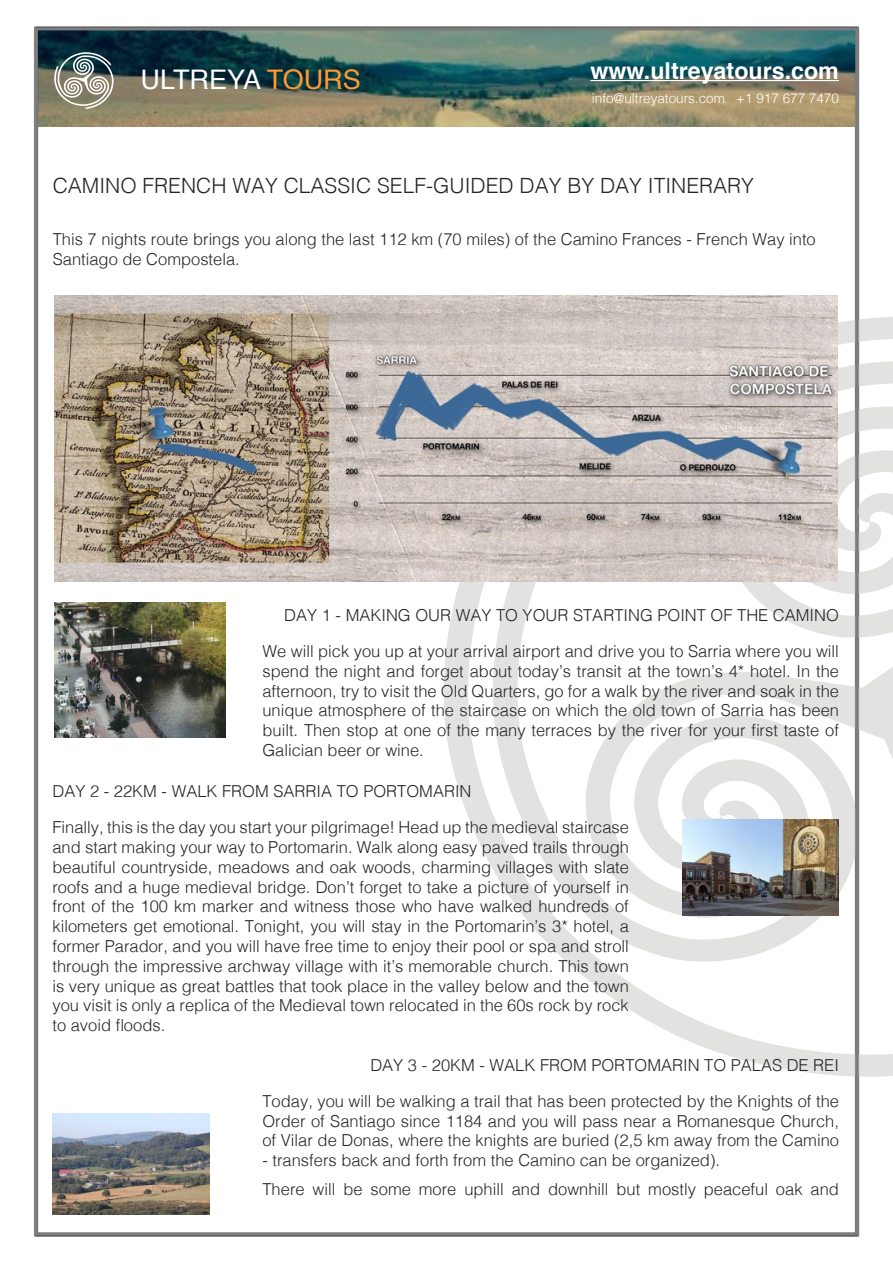
<style>
.page{position:relative;width:893px;height:1263px;background:#fff}
.page>*{position:absolute;margin:0;border:0;box-sizing:border-box;transform-origin:0 0}
.t1{font:27px "Helvetica";color:#fff}
.t2{font:700 23.25px "Helvetica";color:#fff}
.t3{font:300 21px "Helvetica";color:#262626}
.day_body_left{font:300 16.5px/19.8px "Helvetica";color:#262626;text-align:justify}
.day_body_right{font:300 16.5px/19.8px "Helvetica";color:#262626;text-align:justify}
.body{font:300 16.5px/19.8px "Helvetica";color:#262626}
.Day_Title_right{font:300 16.5px "Helvetica";color:#262626}
.day_title_lef{font:300 16.5px "Helvetica";color:#262626}
.t4{font:300 13.5px "Helvetica";color:#fff}
.s1{color:#f93}
</style>
<div class="page">
<svg style="left:860px;top:361px;width:33px;height:716px"></svg>
<div style="left:33px;top:26px;width:827px;height:1211px;background:#000;opacity:.5"></div>
<img style="left:52px;top:1113px;width:157px;height:102px">
<img style="left:54px;top:295px;width:784px;height:287px">
<img style="left:54px;top:603px;width:171px;height:135px">
<img style="left:682px;top:819px;width:157px;height:97px">
<h1 class="t1" style="left:141px;top:59px;width:222px">ULTREYA <span class="s1">TOURS</span></h1>
<h2 class="t2" style="left:590px;top:52px;width:250px">www.ultreyatours.com</h2>
<p class="t4" style="left:592px;top:86px;width:249px">info@ultreyatours.com +1 917 677 7470</p>
<p class="t3" style="left:53px;top:168px;width:703px">CAMINO FRENCH WAY CLASSIC SELF-GUIDED DAY BY DAY ITINERARY</p>
<p class="body" style="left:53px;top:228px;width:764px">This 7 nights route brings you along the last 112 km (70 miles) of the Camino Frances - French Way into<br>Santiago de Compostela.</p>
<p class="Day_Title_right" style="left:284px;top:601px;width:556px">DAY 1 - MAKING OUR WAY TO YOUR STARTING POINT OF THE CAMINO</p>
<p class="day_body_right" style="left:262px;top:640px;width:578px">We will pick you up at your arrival airport and drive you to Sarria where you will spend the night and forget about today’s transit at the town’s 4* hotel. In the afternoon, try to visit the Old Quarters, go for a walk by the river and soak in the unique atmosphere of the staircase on which the old town of Sarria has been built. Then stop at one of the many terraces by the river for your first taste of Galician beer or wine.</p>
<p class="day_title_lef" style="left:52px;top:777px;width:421px">DAY 2 - 22KM - WALK FROM SARRIA TO PORTOMARIN</p>
<p class="day_body_left" style="left:52px;top:816px;width:578px">Finally, this is the day you start your pilgrimage! Head up the medieval staircase and start making your way to Portomarin. Walk along easy paved trails through beautiful countryside, meadows and oak woods, charming villages with slate roofs and a huge medieval bridge. Don’t forget to take a picture of yourself in front of the 100 km marker and witness those who have walked hundreds of kilometers get emotional. Tonight, you will stay in the Portomarin’s 3* hotel, a former Parador, and you will have free time to enjoy their pool or spa and stroll through the impressive archway village with it’s memorable church. This town is very unique as great battles that took place in the valley below and the town you visit is only a replica of the Medieval town relocated in the 60s rock by rock to avoid floods.</p>
<p class="Day_Title_right" style="left:370px;top:1050px;width:470px">DAY 3 - 20KM - WALK FROM PORTOMARIN TO PALAS DE REI</p>
<p class="day_body_right" style="left:262px;top:1090px;width:578px">Today, you will be walking a trail that has been protected by the Knights of the Order of Santiago since 1184 and you will pass near a Romanesque Church, of Vilar de Donas, where the knights are buried (2,5 km away from the Camino</p>
<p class="day_body_right" style="left:262px;top:1149px;width:459px">- transfers back and forth from the Camino can be organized).</p>
<p class="day_body_right" style="left:262px;top:1178px;width:578px">There will be some more uphill and downhill but mostly peaceful oak and</p>
</div>
